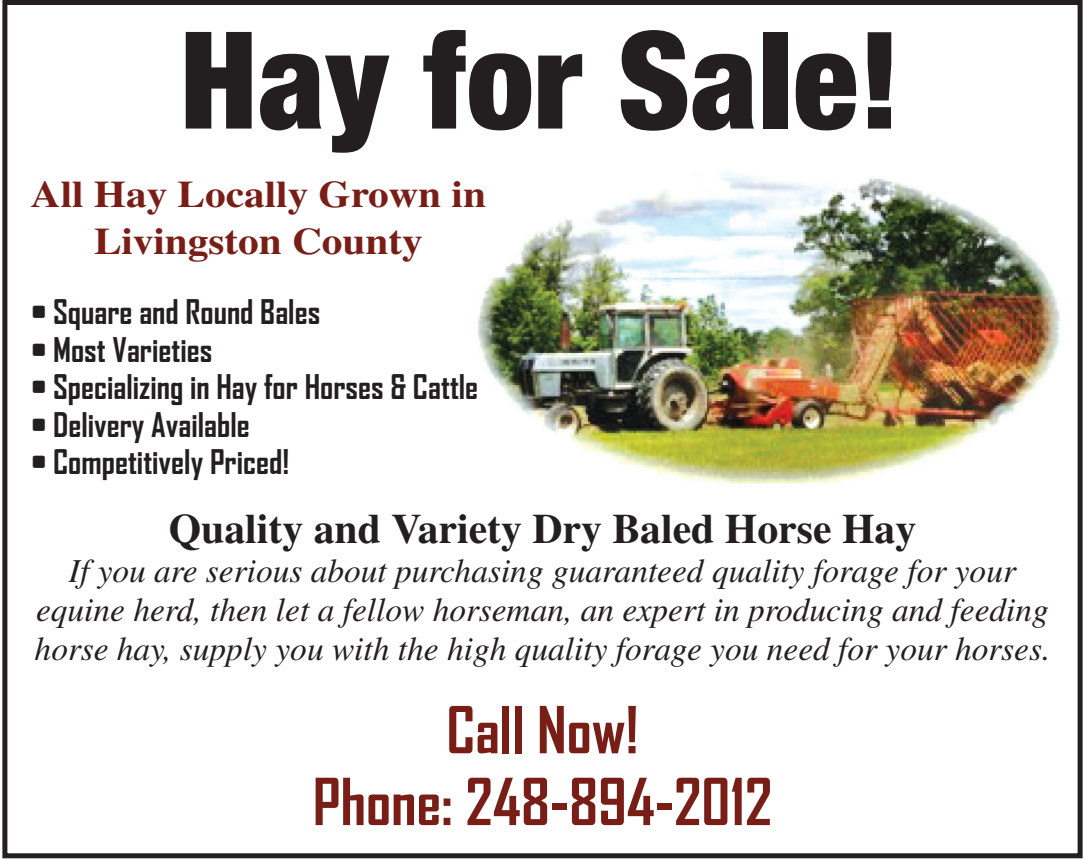
<style>
.page{position:relative;width:1085px;height:860px;background:#fff}
.page>*{position:absolute;margin:0;border:0;box-sizing:border-box;transform-origin:0 0}
.t1{font:900 condensed 144.75px "Sans";color:#231f20}
.t2{font:700 62px/71.8px "Agency FB";color:#791e17;text-align:center}
.t3{font:700 41.75px "Times";color:#231f20}
.t4{font:700 37.5px/47.5px "Times";color:#791e17;text-align:center;scale:1.1 1}
.t5{font:italic 33.5px/39px "Times";color:#231f20;text-align:center}
.t6{font:700 32.5px "Agency FB";color:#231f20}
</style>
<div class="page">
<img style="left:478px;top:174px;width:582px;height:310px">
<div style="left:2px;top:0;width:1080px;height:858px;border:5px solid #231f20"></div>
<h1 class="t1" style="left:180px;top:-7px;width:723px">Hay for Sale!</h1>
<p class="t4" style="left:31px;top:169px;width:415px">All Hay Locally Grown in<br>Livingston County</p>
<p class="t6" style="left:31px;top:291px;width:290px">• Square and Round Bales</p>
<p class="t6" style="left:31px;top:329px;width:182px">• Most Varieties</p>
<p class="t6" style="left:31px;top:367px;width:448px">• Specializing in Hay for Horses &amp; Cattle</p>
<p class="t6" style="left:31px;top:404px;width:220px">• Delivery Available</p>
<p class="t6" style="left:31px;top:442px;width:259px">• Competitively Priced!</p>
<p class="t3" style="left:169px;top:504px;width:749px">Quality and Variety Dry Baled Horse Hay</p>
<p class="t5" style="left:35px;top:551px;width:1017px">If you are serious about purchasing guaranteed quality forage for your equine herd, then let a fellow horseman, an expert in producing and feeding horse hay, supply you with the high quality forage you need for your horses.</p>
<h2 class="t2" style="left:313px;top:692px;width:461px">Call Now!<br>Phone: 248-894-2012</h2>
</div>
